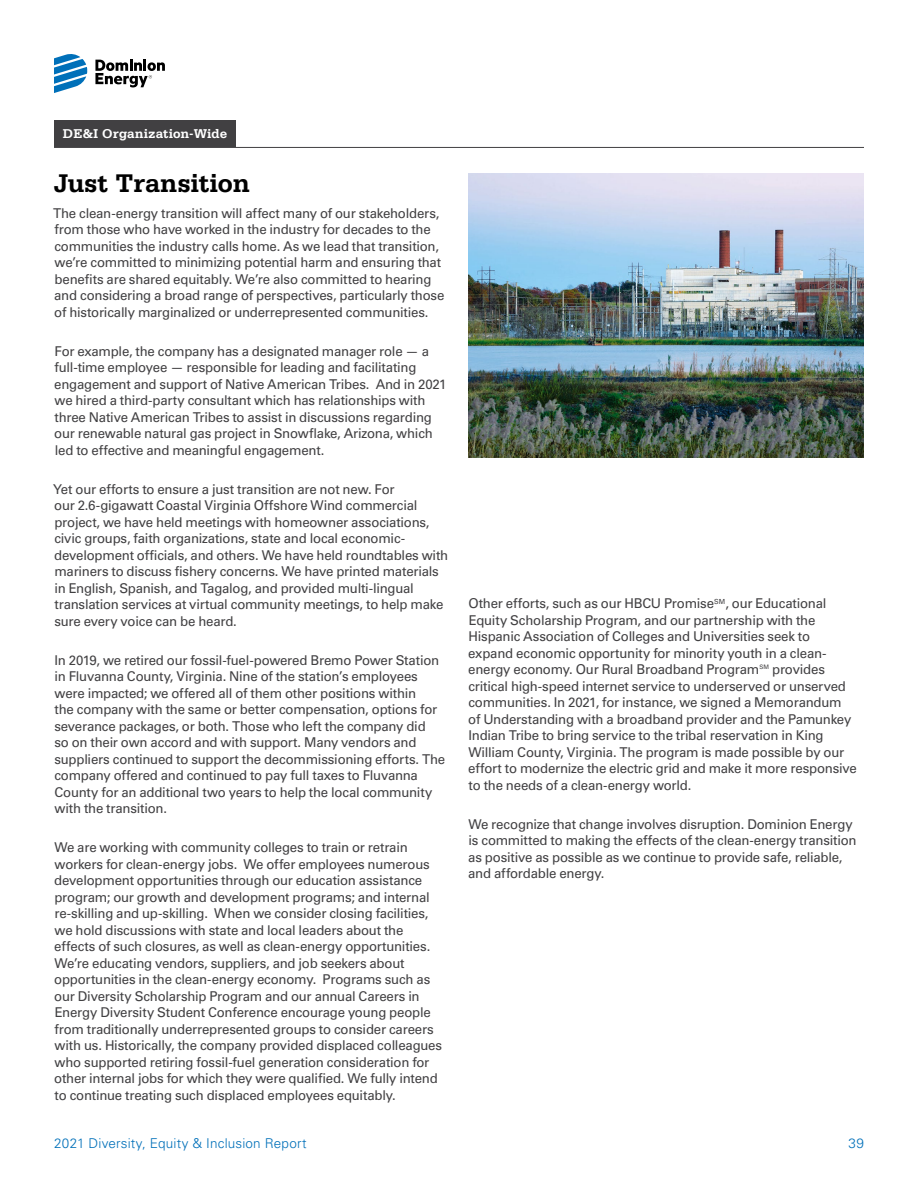
<style>
.page{position:relative;width:918px;height:1188px;background:#fff}
.page>*{position:absolute;margin:0;border:0;box-sizing:border-box;transform-origin:0 0}
.Body-Copy_Header__H4{font:700 27px "Serifa Std";letter-spacing:-.01em;color:#000}
.Body-Copy_Paragraph{font:13.5px/16.5px "Univers LT Std";letter-spacing:-.02em;color:#414042}
.t1{font:300 13.5px "Univers LT Std";letter-spacing:.015em;color:#0070b9}
.Section_Header{font:700 13.5px "Serifa Std";letter-spacing:-.005em;color:#fff}
</style>
<div class="page">
<svg style="left:54px;top:54px;width:33px;height:39px"></svg>
<svg style="left:95px;top:60px;width:70px;height:27px"></svg>
<div style="left:54px;top:120px;width:182px;height:27px;background:#414042"></div>
<hr style="left:54px;top:147px;width:810px;height:1px;background:#414042">
<img style="left:468px;top:174px;width:396px;height:283px">
<p class="Section_Header" style="left:63px;top:126px;width:166px">DE&amp;I Organization-Wide</p>
<p class="Body-Copy_Header__H4" style="left:53px;top:167px;width:199px">Just Transition</p>
<p class="Body-Copy_Paragraph" style="left:53px;top:205px;width:393px">The clean-energy transition will affect many of our stakeholders, from those who have worked in the industry for decades to the communities the industry calls home. As we lead that transition, we’re committed to minimizing potential harm and ensuring that benefits are shared equitably. We’re also committed to hearing and considering a broad range of perspectives, particularly those of historically marginalized or underrepresented communities.</p>
<p class="Body-Copy_Paragraph" style="left:54px;top:343px;width:394px">For example, the company has a designated manager role — a full-time employee — responsible for leading and facilitating engagement and support of Native American Tribes. And in 2021 we hired a third-party consultant which has relationships with three Native American Tribes to assist in discussions regarding our renewable natural gas project in Snowflake, Arizona, which led to effective and meaningful engagement.</p>
<p class="Body-Copy_Paragraph" style="left:53px;top:481px;width:397px">Yet our efforts to ensure a just transition are not new. For<br>our 2.6-gigawatt Coastal Virginia Offshore Wind commercial project, we have held meetings with homeowner associations, civic groups, faith organizations, state and local economic&shy;development officials, and others. We have held roundtables with mariners to discuss fishery concerns. We have printed materials in English, Spanish, and Tagalog, and provided multi-lingual translation services at virtual community meetings, to help make sure every voice can be heard.</p>
<p class="Body-Copy_Paragraph" style="left:54px;top:652px;width:392px">In 2019, we retired our fossil-fuel-powered Bremo Power Station in Fluvanna County, Virginia. Nine of the station’s employees were impacted; we offered all of them other positions within<br>the company with the same or better compensation, options for severance packages, or both. Those who left the company did<br>so on their own accord and with support. Many vendors and suppliers continued to support the decommissioning efforts. The company offered and continued to pay full taxes to Fluvanna County for an additional two years to help the local community with the transition.</p>
<p class="Body-Copy_Paragraph" style="left:54px;top:839px;width:389px">We are working with community colleges to train or retrain workers for clean-energy jobs. We offer employees numerous development opportunities through our education assistance program; our growth and development programs; and internal re-skilling and up-skilling. When we consider closing facilities, we hold discussions with state and local leaders about the effects of such closures, as well as clean-energy opportunities.<br>We’re educating vendors, suppliers, and job seekers about opportunities in the clean-energy economy. Programs such as our Diversity Scholarship Program and our annual Careers in Energy Diversity Student Conference encourage young people from traditionally underrepresented groups to consider careers with us. Historically, the company provided displaced colleagues who supported retiring fossil-fuel generation consideration for other internal jobs for which they were qualified. We fully intend to continue treating such displaced employees equitably.</p>
<p class="Body-Copy_Paragraph" style="left:468px;top:595px;width:390px">Other efforts, such as our HBCU Promise<sup>SM</sup>, our Educational Equity Scholarship Program, and our partnership with the Hispanic Association of Colleges and Universities seek to expand economic opportunity for minority youth in a clean&shy;energy economy. Our Rural Broadband Program<sup>SM</sup> provides critical high-speed internet service to underserved or unserved communities. In 2021, for instance, we signed a Memorandum of Understanding with a broadband provider and the Pamunkey Indian Tribe to bring service to the tribal reservation in King William County, Virginia. The program is made possible by our effort to modernize the electric grid and make it more responsive to the needs of a clean-energy world.</p>
<p class="Body-Copy_Paragraph" style="left:468px;top:816px;width:390px">We recognize that change involves disruption. Dominion Energy is committed to making the effects of the clean-energy transition as positive as possible as we continue to provide safe, reliable, and affordable energy.</p>
<p class="t1" style="left:54px;top:1135px;width:254px">2021 Diversity, Equity &amp; Inclusion Report</p>
<p class="t1" style="left:848px;top:1135px;width:17px">39</p>
</div>
